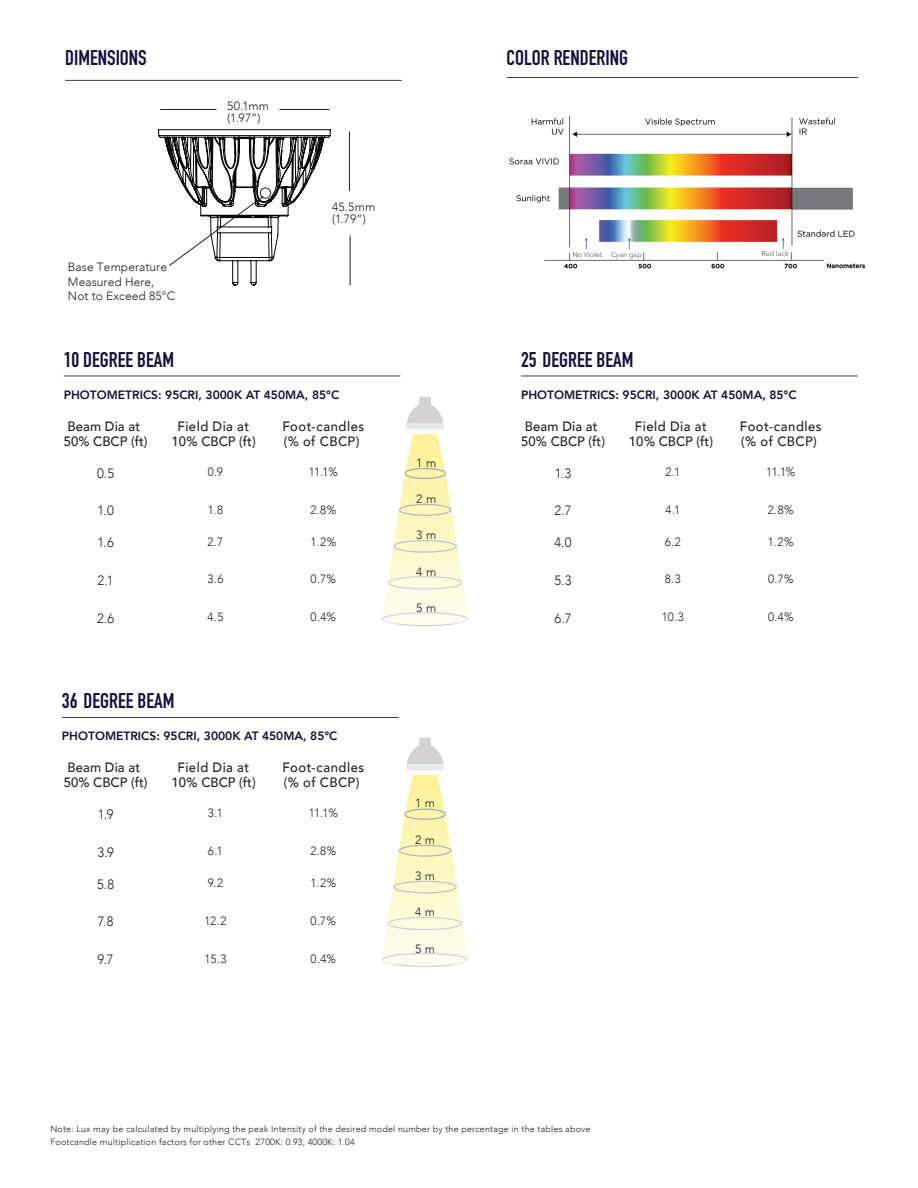
<style>
.page{position:relative;width:918px;height:1188px;background:#fff}
.page>*{position:absolute;margin:0;border:0;box-sizing:border-box;transform-origin:0 0}
.t1{font:700 21px "DIN Condensed";color:#130f3d}
.t2{font:500 13.5px/15.6px "Avenir";letter-spacing:.03em;color:#231f20;text-align:center}
.t3{font:500 13.5px/15.6px "Avenir";letter-spacing:.01em;color:#231f20}
.t4{font:300 13.5px "Avenir";color:#231f20}
.t5{font:300 12px "Avenir";letter-spacing:.005em;color:#231f20;scale:.96 1}
.t6{font:800 12px "Avenir";color:#130f3d}
.t7{font:300 12px/14.4px "Avenir";letter-spacing:.005em;color:#231f20}
.t8{font:300 9px/12.6px "Avenir";letter-spacing:.02em;color:#231f20}
.t9{font:7.05px "Avenir Next";color:#595959}
</style>
<div class="page">
<hr style="left:507px;top:77px;width:351px;height:1px;background:#404042">
<svg style="left:382px;top:397px;width:86px;height:229px"></svg>
<hr style="left:521px;top:376px;width:337px;height:1px;background:#404042">
<img style="left:509px;top:115px;width:355px;height:154px">
<img style="left:583px;top:235px;width:7px;height:16px">
<svg style="left:585px;top:238px;width:2px;height:11px"></svg>
<img style="left:626px;top:235px;width:7px;height:16px">
<svg style="left:628px;top:238px;width:3px;height:11px"></svg>
<img style="left:780px;top:235px;width:7px;height:15px">
<svg style="left:782px;top:238px;width:2px;height:11px"></svg>
<svg style="left:382px;top:738px;width:86px;height:229px"></svg>
<hr style="left:65px;top:80px;width:337px;height:1px;background:#404042">
<hr style="left:64px;top:376px;width:336px;height:1px;background:#404042">
<svg style="left:158px;top:130px;width:173px;height:155px"></svg>
<div style="left:260px;top:188px;width:11px;height:11px;border:1px solid #231f20;border-radius:50%"></div>
<hr style="left:160px;top:109px;width:57px;height:1px;background:#231f20">
<hr style="left:279px;top:109px;width:50px;height:1px;background:#231f20">
<hr style="left:349px;top:131px;width:1px;height:60px;background:#231f20">
<hr style="left:350px;top:235px;width:1px;height:50px;background:#231f20">
<hr style="left:62px;top:717px;width:337px;height:1px;background:#404042">
<h1 class="t1" style="left:65px;top:43px;width:83px">DIMENSIONS</h1>
<h3 class="t7" style="left:227px;top:100px;width:43px;line-height:12px">50.1mm (1.97”)</h3>
<h3 class="t7" style="left:68px;top:260px;width:109px">Base Temperature<br>Measured Here,<br>Not to Exceed 85°C</h3>
<h3 class="t7" style="left:332px;top:201px;width:45px;line-height:12px">45.5mm (1.79”)</h3>
<h1 class="t1" style="left:507px;top:43px;width:123px">COLOR RENDERING</h1>
<p class="t9" style="left:573px;top:248px;width:31px">No Violet</p>
<p class="t9" style="left:611px;top:248px;width:32px">Cyan gap</p>
<p class="t9" style="left:762px;top:248px;width:29px">Red lack</p>
<h1 class="t1" style="left:64px;top:346px;width:112px">10 DEGREE BEAM</h1>
<h3 class="t6" style="left:64px;top:385px;width:277px">PHOTOMETRICS: 95CRI, 3000K AT 450MA, 85°C</h3>
<h2 class="t3" style="left:64px;top:417px;width:85px">Beam Dia at<br>50% CBCP (ft)</h2>
<h2 class="t2" style="left:172px;top:417px;width:86px">Field Dia at<br>10% CBCP (ft)</h2>
<h2 class="t2" style="left:282px;top:417px;width:83px;text-align:left">Foot-candles (% of CBCP)</h2>
<h2 class="t3" style="left:521px;top:417px;width:85px">Beam Dia at<br>50% CBCP (ft)</h2>
<h2 class="t2" style="left:629px;top:417px;width:86px">Field Dia at<br>10% CBCP (ft)</h2>
<h2 class="t2" style="left:740px;top:417px;width:83px;text-align:left">Foot-candles (% of CBCP)</h2>
<h1 class="t1" style="left:521px;top:346px;width:114px">25 DEGREE BEAM</h1>
<h3 class="t6" style="left:521px;top:385px;width:277px">PHOTOMETRICS: 95CRI, 3000K AT 450MA, 85°C</h3>
<h2 class="t4" style="left:97px;top:465px;width:19px">0.5</h2>
<h3 class="t5" style="left:208px;top:465px;width:17px">0.9</h3>
<h3 class="t5" style="left:309px;top:465px;width:32px">11.1%</h3>
<h2 class="t4" style="left:97px;top:503px;width:18px">1.0</h2>
<h3 class="t5" style="left:208px;top:503px;width:18px">1.8</h3>
<h3 class="t5" style="left:310px;top:503px;width:28px">2.8%</h3>
<h2 class="t4" style="left:97px;top:535px;width:18px">1.6</h2>
<h3 class="t5" style="left:208px;top:534px;width:18px">2.7</h3>
<h3 class="t5" style="left:311px;top:534px;width:28px">1.2%</h3>
<h2 class="t4" style="left:98px;top:572px;width:17px">2.1</h2>
<h3 class="t5" style="left:207px;top:572px;width:18px">3.6</h3>
<h3 class="t5" style="left:311px;top:572px;width:28px">0.7%</h3>
<h2 class="t4" style="left:97px;top:610px;width:19px">2.6</h2>
<h3 class="t5" style="left:207px;top:610px;width:18px">4.5</h3>
<h3 class="t5" style="left:311px;top:610px;width:28px">0.4%</h3>
<h1 class="t1" style="left:62px;top:686px;width:114px">36 DEGREE BEAM</h1>
<h3 class="t6" style="left:62px;top:727px;width:277px">PHOTOMETRICS: 95CRI, 3000K AT 450MA, 85°C</h3>
<h2 class="t3" style="left:64px;top:758px;width:85px">Beam Dia at<br>50% CBCP (ft)</h2>
<h2 class="t2" style="left:172px;top:758px;width:86px">Field Dia at<br>10% CBCP (ft)</h2>
<h2 class="t2" style="left:282px;top:758px;width:83px;text-align:left">Foot-candles (% of CBCP)</h2>
<h2 class="t4" style="left:98px;top:806px;width:17px">1.9</h2>
<h3 class="t5" style="left:208px;top:806px;width:17px">3.1</h3>
<h3 class="t5" style="left:309px;top:806px;width:32px">11.1%</h3>
<h2 class="t4" style="left:97px;top:844px;width:18px">3.9</h2>
<h3 class="t5" style="left:208px;top:844px;width:17px">6.1</h3>
<h3 class="t5" style="left:310px;top:844px;width:28px">2.8%</h3>
<h2 class="t4" style="left:97px;top:876px;width:19px">5.8</h2>
<h3 class="t5" style="left:208px;top:876px;width:18px">9.2</h3>
<h3 class="t5" style="left:311px;top:876px;width:28px">1.2%</h3>
<h2 class="t4" style="left:98px;top:914px;width:17px">7.8</h2>
<h3 class="t5" style="left:204px;top:914px;width:24px">12.2</h3>
<h3 class="t5" style="left:311px;top:914px;width:28px">0.7%</h3>
<h2 class="t4" style="left:98px;top:952px;width:18px">9.7</h2>
<h3 class="t5" style="left:204px;top:951px;width:24px">15.3</h3>
<h3 class="t5" style="left:311px;top:951px;width:28px">0.4%</h3>
<h3 class="t7" style="left:416px;top:455px;width:22px">1 m</h3>
<h3 class="t7" style="left:416px;top:492px;width:22px">2 m</h3>
<h3 class="t7" style="left:416px;top:528px;width:22px">3 m</h3>
<h3 class="t7" style="left:416px;top:564px;width:22px">4 m</h3>
<h3 class="t7" style="left:416px;top:601px;width:22px">5 m</h3>
<h3 class="t7" style="left:415px;top:796px;width:22px">1 m</h3>
<h3 class="t7" style="left:415px;top:832px;width:22px">2 m</h3>
<h3 class="t7" style="left:415px;top:869px;width:22px">3 m</h3>
<h3 class="t7" style="left:415px;top:905px;width:22px">4 m</h3>
<h3 class="t7" style="left:415px;top:942px;width:22px">5 m</h3>
<h2 class="t4" style="left:555px;top:465px;width:18px">1.3</h2>
<h3 class="t5" style="left:665px;top:465px;width:17px">2.1</h3>
<h3 class="t5" style="left:766px;top:465px;width:32px">11.1%</h3>
<h2 class="t4" style="left:555px;top:503px;width:18px">2.7</h2>
<h3 class="t5" style="left:665px;top:503px;width:17px">4.1</h3>
<h3 class="t5" style="left:768px;top:503px;width:28px">2.8%</h3>
<h2 class="t4" style="left:555px;top:535px;width:19px">4.0</h2>
<h3 class="t5" style="left:665px;top:534px;width:18px">6.2</h3>
<h3 class="t5" style="left:768px;top:534px;width:28px">1.2%</h3>
<h2 class="t4" style="left:554px;top:572px;width:19px">5.3</h2>
<h3 class="t5" style="left:665px;top:572px;width:18px">8.3</h3>
<h3 class="t5" style="left:768px;top:572px;width:28px">0.7%</h3>
<h2 class="t4" style="left:555px;top:610px;width:18px">6.7</h2>
<h3 class="t5" style="left:662px;top:610px;width:25px">10.3</h3>
<h3 class="t5" style="left:768px;top:610px;width:28px">0.4%</h3>
<p class="t8" style="left:50px;top:1123px;width:542px">Note: Lux may be calculated by multiplying the peak Intensity of the desired model number by the percentage in the tables above<br>Footcandle multiplication factors for other CCTs 2700K: 0.93, 4000K: 1.04</p>
</div>
